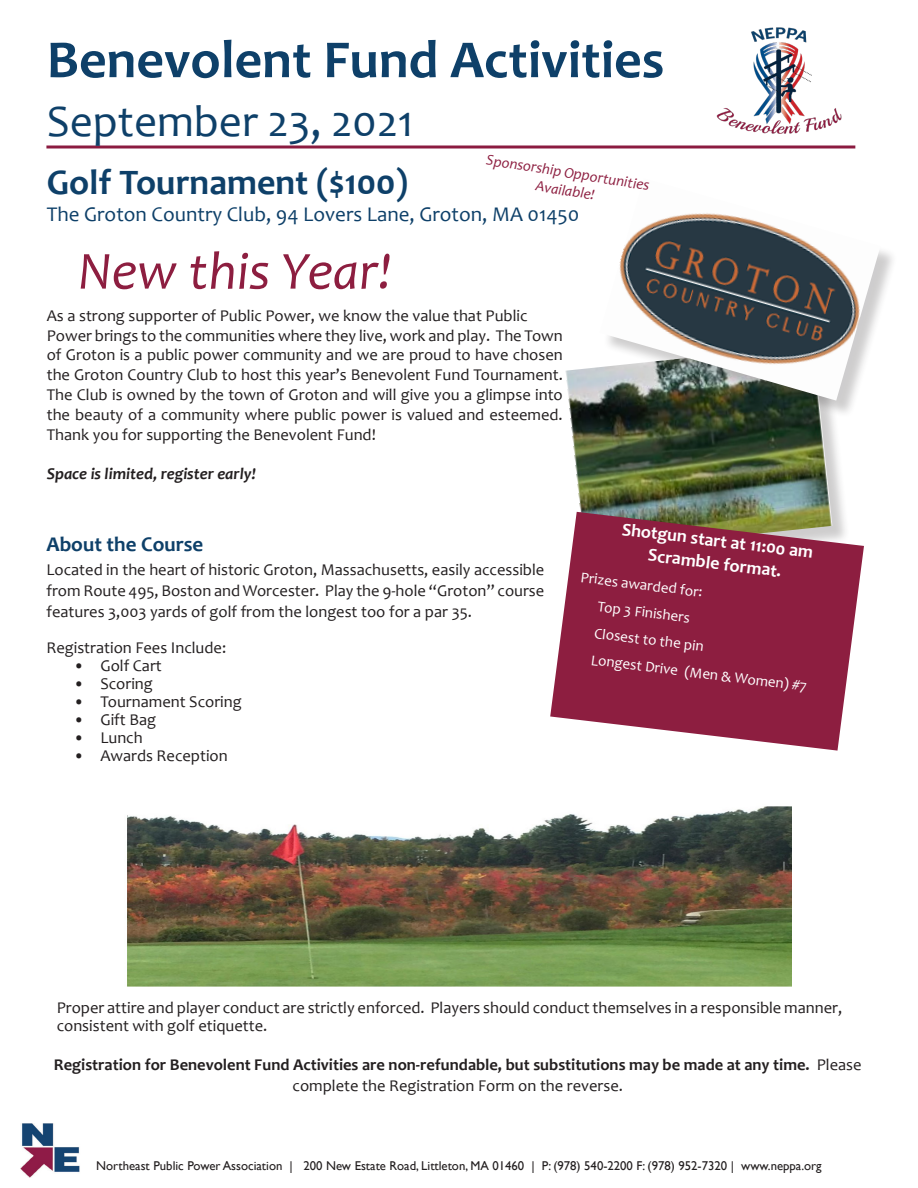
<style>
.page{position:relative;width:918px;height:1188px;background:#fff}
.page>*{position:absolute;margin:0;border:0;box-sizing:border-box;transform-origin:0 0}
.t1{font:700 54px "Candara";color:#0e4069}
.t2{font:italic 54px "Candara";color:#8d1e40}
.t3{font:45px "Candara";color:#0e4069}
.t4{font:700 36px "Candara";color:#0e4069}
.t5{font:21px "Candara";color:#0e4069}
.Heads{font:700 21px "Candara";color:#0e4069}
.Heads-2{font:700 18px/22.5px "Candara";color:#fff;text-align:center}
.t6{font:16.5px/19.8px "Candara";color:#231f20;text-align:justify}
.text{font:700 16.5px/21px "Candara";color:#231f20;text-align:center}
.text-2{font:italic 700 16.5px "Candara";color:#231f20}
.Heads-3{font:15px/27px "Candara";color:#fff}
.t7{font:italic 15px "Candara";color:#8d1e40}
.t8{font:12.75px "Gill Sans";color:#231f20}
.s1{font-weight:400}
</style>
<div class="page">
<hr style="left:46px;top:146px;width:809px;height:2px;background:#8b1b40">
<div style="left:569px;top:347px;width:281px;height:223px;background:#231f20;opacity:.22"></div>
<img style="left:566px;top:347px;width:266px;height:165px">
<div style="left:602px;top:182px;width:296px;height:237px;background:#231f20;opacity:.22"></div>
<img style="left:600px;top:182px;width:280px;height:219px">
<svg style="left:550px;top:512px;width:314px;height:239px;background:#9e465e"></svg>
<img style="left:20px;top:1123px;width:60px;height:55px">
<img style="left:716px;top:27px;width:126px;height:107px">
<img style="left:127px;top:806px;width:664px;height:181px">
<p class="t1" style="left:47px;top:26px;width:619px">Benevolent Fund Activities</p>
<p class="t3" style="left:47px;top:93px;width:368px">September 23, 2021</p>
<p class="t4" style="left:47px;top:160px;width:363px">Golf Tournament ($100)</p>
<p class="t5" style="left:47px;top:201px;width:534px">The Groton Country Club, 94 Lovers Lane, Groton, MA 01450</p>
<p class="t7" style="left:488px;top:150px;width:166px;rotate:9deg">Sponsorship Opportunities</p>
<p class="t7" style="left:537px;top:176px;width:61px;rotate:9deg">Available!</p>
<p class="t2" style="left:79px;top:237px;width:315px">New this Year!</p>
<p class="t6" style="left:47px;top:305px;width:482px">As a strong supporter of Public Power, we know the value that Public</p>
<p class="t6" style="left:47px;top:325px;width:518px">Power brings to the communities where they live, work and play. The Town of Groton is a public power community and we are proud to have chosen the Groton Country Club to host this year’s Benevolent Fund Tournament.<br>The Club is owned by the town of Groton and will give you a glimpse into the beauty of a community where public power is valued and esteemed.<br>Thank you for supporting the Benevolent Fund!</p>
<p class="text-2" style="left:47px;top:463px;width:211px">Space is limited, register early!</p>
<p class="Heads" style="left:46px;top:531px;width:158px">About the Course</p>
<p class="t6" style="left:46px;top:559px;width:499px;line-height:21px">Located in the heart of historic Groton, Massachusetts, easily accessible from Route 495, Boston and Worcester. Play the 9-hole “Groton” course features 3,003 yards of golf from the longest too for a par 35.</p>
<p class="t6" style="left:46px;top:638px;width:181px">Registration Fees Include:</p>
<p class="t6" style="left:73px;top:656px;width:90px">• Golf Cart</p>
<p class="t6" style="left:73px;top:674px;width:81px">• Scoring</p>
<p class="t6" style="left:73px;top:692px;width:170px">• Tournament Scoring</p>
<p class="t6" style="left:73px;top:710px;width:84px">• Gift Bag</p>
<p class="t6" style="left:73px;top:728px;width:71px">• Lunch</p>
<p class="t6" style="left:73px;top:746px;width:156px">• Awards Reception</p>
<p class="Heads-2" style="left:623px;top:517px;width:194px;rotate:7deg">Shotgun start at 11:00 am<br>Scramble format.</p>
<p class="Heads-3" style="left:583px;top:563px;width:124px;rotate:7deg">Prizes awarded for:</p>
<p class="Heads-3" style="left:599px;top:593px;width:94px;rotate:7deg">Top 3 Finishers</p>
<p class="Heads-3" style="left:596px;top:619px;width:219px;rotate:7deg">Closest to the pin<br>Longest Drive (Men &amp; Women) #7</p>
<p class="t6" style="left:57px;top:999px;width:787px;line-height:18px">Proper attire and player conduct are strictly enforced. Players should conduct themselves in a responsible manner, consistent with golf etiquette.</p>
<p class="text" style="left:54px;top:1053px;width:809px">Registration for Benevolent Fund Activities are non-refundable, but substitutions may be made at any time. <span class="s1">Please complete the Registration Form on the reverse.</span></p>
<p class="t8" style="left:96px;top:1158px;width:727px">Northeast Public Power Association | 200 New Estate Road, Littleton, MA 01460 | P: (978) 540-2200 F: (978) 952-7320 | www.neppa.org</p>
</div>
